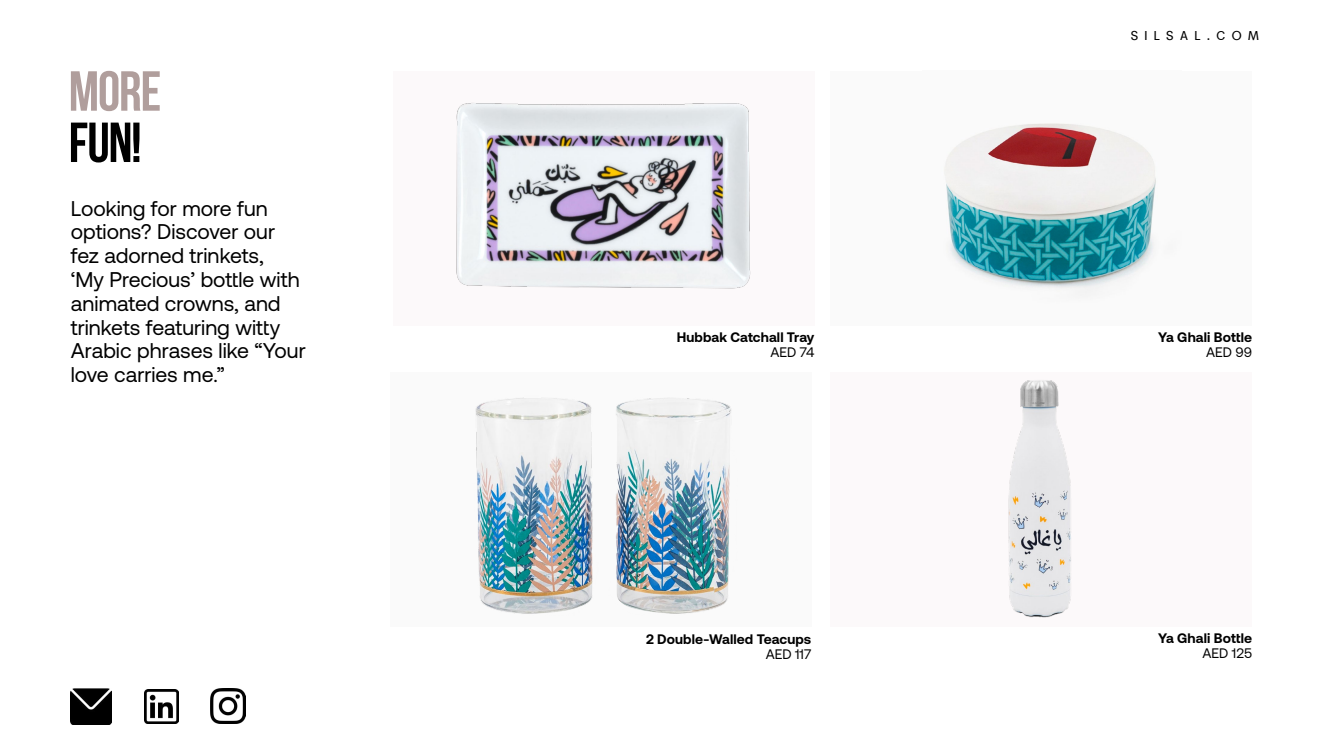
<style>
.page{position:relative;width:1323px;height:745px;background:#fff}
.page>*{position:absolute;margin:0;border:0;box-sizing:border-box;transform-origin:0 0}
.t1{font:700 56.25px "Bebas Neue";color:#b09e9c}
.t2{font:700 56.25px "Bebas Neue";color:#000}
.t3{font:21.25px/23.8px "Aeonik";color:#000}
.t4{font:700 13.75px "Aeonik";letter-spacing:.005em;color:#000}
.t5{font:13.75px "Aeonik";color:#000}
.t6{font:12.5px "Agipo";letter-spacing:.51em;color:#000}
</style>
<div class="page">
<img style="left:211px;top:688px;width:35px;height:35px">
<img style="left:144px;top:689px;width:35px;height:34px">
<img style="left:71px;top:688px;width:41px;height:35px">
<div style="left:393px;top:71px;width:421px;height:254px;background:#fcf9fa"></div>
<div style="left:830px;top:71px;width:422px;height:254px;background:#fafafa"></div>
<img style="left:945px;top:123px;width:211px;height:165px">
<img style="left:456px;top:103px;width:295px;height:186px">
<div style="left:830px;top:371px;width:422px;height:254px;background:#fcf9fa"></div>
<img style="left:1008px;top:380px;width:63px;height:238px">
<div style="left:390px;top:372px;width:421px;height:254px;background:#fafafa"></div>
<img style="left:475px;top:397px;width:256px;height:217px">
<h1 class="t1" style="left:69px;top:60px;width:94px">MORE</h1>
<h1 class="t2" style="left:69px;top:112px;width:75px">FUN!</h1>
<p class="t3" style="left:71px;top:196px;width:236px">Looking for more fun options? Discover our fez adorned trinkets,<br>‘My Precious’ bottle with animated crowns, and trinkets featuring witty<br>Arabic phrases like “Your love carries me.”</p>
<p class="t4" style="left:677px;top:329px;width:139px">Hubbak Catchall Tray</p>
<p class="t5" style="left:770px;top:344px;width:45px">AED 74</p>
<p class="t4" style="left:646px;top:630px;width:167px">2 Double-Walled Teacups</p>
<p class="t5" style="left:766px;top:646px;width:47px">AED 117</p>
<p class="t6" style="left:1131px;top:28px;width:130px">SILSAL.COM</p>
<p class="t4" style="left:1158px;top:329px;width:96px">Ya Ghali Bottle</p>
<p class="t5" style="left:1206px;top:344px;width:47px">AED 99</p>
<p class="t4" style="left:1158px;top:630px;width:96px">Ya Ghali Bottle</p>
<p class="t5" style="left:1202px;top:645px;width:51px">AED 125</p>
</div>
